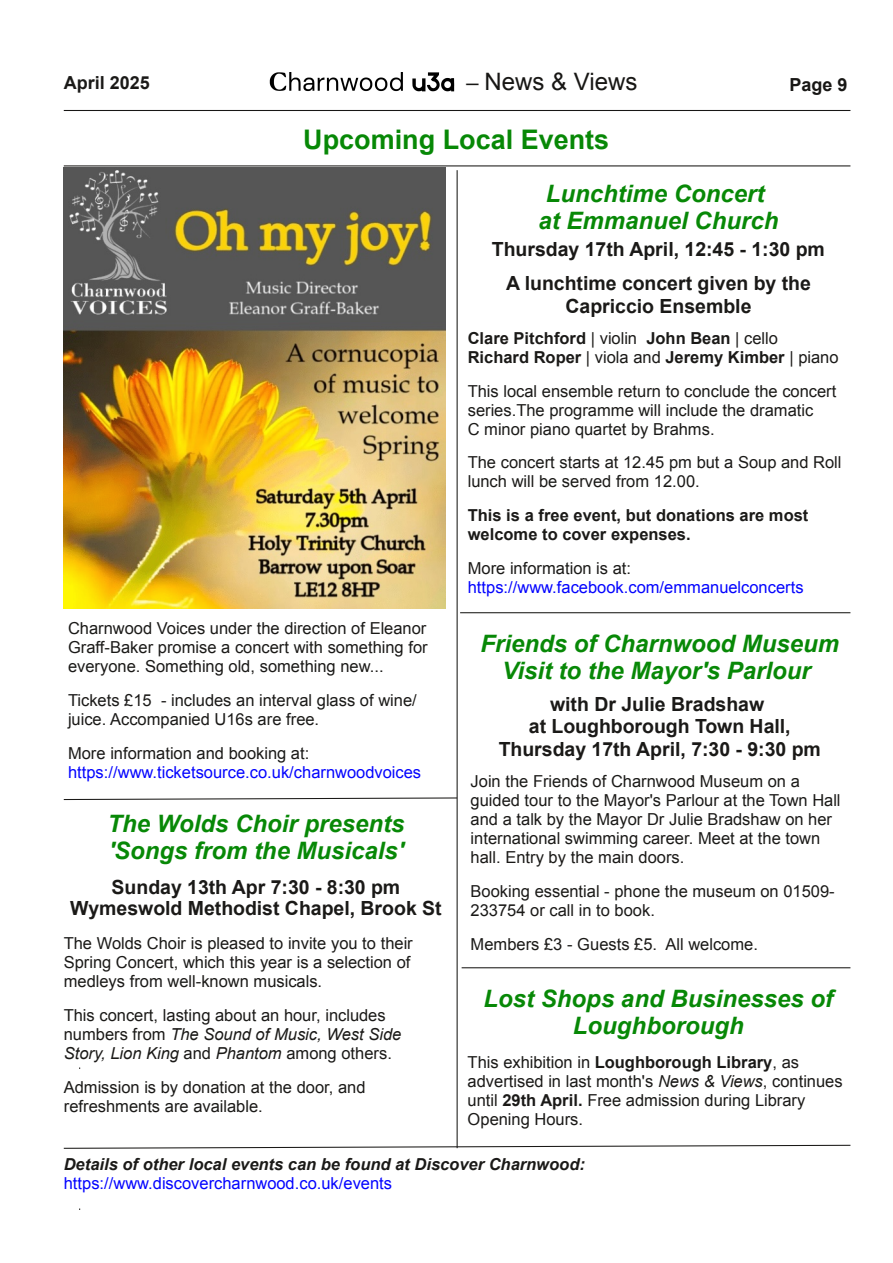
<style>
.page{position:relative;width:893px;height:1263px;background:#fff}
.page>*{position:absolute;margin:0;border:0;box-sizing:border-box;transform-origin:0 0}
.t1{font:700 27px "Arial";color:#058704}
.t2{font:italic 700 24px/27px "Arial";color:#058704;text-align:center}
.t3{font:24px "Arial";letter-spacing:.005em;color:#181715}
.t4{font:700 19.5px/22.5px "Arial";color:#181715;text-align:center}
.t5{font:700 18px "Arial";color:#181715}
.t6{font:16.5px/18.9px "Arial";color:#181715}
.t7{font:700 16.5px/18.9px "Arial";color:#181715}
.t8{font:16.5px "Arial";color:#00f}
.t9{font:italic 700 16.5px "Arial";color:#181715}
.s1{font-family:"Times New Roman";font-weight:700}
.s2{font-weight:400}
.s3{font-style:italic}
.s4{font-weight:700}
</style>
<div class="page">
<hr style="left:64px;top:110px;width:786px;height:1px;background:#181715">
<hr style="left:64px;top:165px;width:786px;height:1px;background:#181715">
<hr style="left:462px;top:967px;width:388px;height:1px;background:#181715">
<hr style="left:457px;top:170px;width:1px;height:978px;background:#181715">
<svg style="left:63px;top:797px;width:395px;height:3px"></svg>
<img style="left:64px;top:167px;width:382px;height:441px">
<hr style="left:460px;top:612px;width:390px;height:1px;background:#181715">
<svg style="left:63px;top:1144px;width:788px;height:5px"></svg>
<img style="left:269px;top:72px;width:186px;height:20px">
<p class="t5" style="left:64px;top:72px;width:88px">April 2025</p>
<h2 class="t3" style="left:466px;top:68px;width:173px"><span class="s1">–</span> News &amp; Views</h2>
<h1 class="t1" style="left:303px;top:125px;width:308px">Upcoming Local Events</h1>
<p class="t5" style="left:789px;top:75px;width:60px">Page 9</p>
<h2 class="t2" style="left:538px;top:180px;width:241px">Lunchtime Concert at Emmanuel Church</h2>
<p class="t4" style="left:492px;top:232px;width:334px;line-height:34.5px">Thursday 17th April, 12:45 - 1:30 pm<br>A lunchtime concert given by the</p>
<p class="t4" style="left:565px;top:295px;width:188px">Capriccio Ensemble</p>
<p class="t7" style="left:468px;top:328px;width:372px">Clare Pitchford <span class="s2">| violin</span> John Bean <span class="s2">| cello<br></span>Richard Roper <span class="s2">| viola and</span> Jeremy Kimber <span class="s2">| piano</span></p>
<p class="t6" style="left:468px;top:381px;width:370px">This local ensemble return to conclude the concert series.The programme will include the dramatic<br>C minor piano quartet by Brahms.</p>
<p class="t6" style="left:468px;top:453px;width:375px">The concert starts at 12.45 pm but a Soup and Roll lunch will be served from 12.00.</p>
<p class="t7" style="left:468px;top:506px;width:342px">This is a free event, but donations are most welcome to cover expenses.</p>
<p class="t6" style="left:468px;top:559px;width:165px">More information is at:</p>
<p class="t8" style="left:468px;top:578px;width:337px">https://www.facebook.com/emmanuelconcerts</p>
<p class="t6" style="left:68px;top:618px;width:361px;text-align:justify">Charnwood Voices under the direction of Eleanor Graff-Baker promise a concert with something for everyone. Something old, something new...</p>
<p class="t6" style="left:68px;top:690px;width:350px">Tickets £15 - includes an interval glass of wine/ juice. Accompanied U16s are free.</p>
<p class="t6" style="left:68px;top:743px;width:243px">More information and booking at:</p>
<p class="t8" style="left:68px;top:763px;width:355px">https://www.ticketsource.co.uk/charnwoodvoices</p>
<h2 class="t2" style="left:480px;top:630px;width:360px">Friends of Charnwood Museum<br>Visit to the Mayor's Parlour</h2>
<p class="t4" style="left:499px;top:693px;width:324px">with Dr Julie Bradshaw<br>at Loughborough Town Hall,<br>Thursday 17th April, 7:30 - 9:30 pm</p>
<p class="t6" style="left:471px;top:771px;width:371px">Join the Friends of Charnwood Museum on a guided tour to the Mayor's Parlour at the Town Hall and a talk by the Mayor Dr Julie Bradshaw on her international swimming career. Meet at the town hall. Entry by the main doors.</p>
<p class="t6" style="left:471px;top:881px;width:365px">Booking essential - phone the museum on 01509-<br>233754 or call in to book.</p>
<p class="t6" style="left:471px;top:934px;width:289px">Members £3 - Guests £5. All welcome.</p>
<h2 class="t2" style="left:108px;top:810px;width:298px;text-align:left">The Wolds Choir presents 'Songs from the Musicals'</h2>
<p class="t4" style="left:70px;top:877px;width:373px;line-height:20.7px">Sunday 13th Apr 7:30 - 8:30 pm<br>Wymeswold Methodist Chapel, Brook St</p>
<p class="t6" style="left:64px;top:934px;width:350px">The Wolds Choir is pleased to invite you to their<br>Spring Concert, which this year is a selection of medleys from well-known musicals.</p>
<p class="t6" style="left:64px;top:1006px;width:339px">This concert, lasting about an hour, includes numbers from <span class="s3">The Sound of Music, West Side<br>Story, Lion King</span> and <span class="s3">Phantom</span> among others.</p>
<p class="t6" style="left:64px;top:1077px;width:303px">Admission is by donation at the door, and refreshments are available.</p>
<h2 class="t2" style="left:484px;top:985px;width:351px">Lost Shops and Businesses of<br>Loughborough</h2>
<p class="t6" style="left:468px;top:1053px;width:376px">This exhibition in <span class="s4">Loughborough Library</span>, as advertised in last month's <span class="s3">News &amp; Views</span>, continues until <span class="s4">29th April.</span> Free admission during Library Opening Hours.</p>
<p class="t9" style="left:64px;top:1155px;width:523px">Details of other local events can be found at Discover Charnwood:</p>
<p class="t8" style="left:64px;top:1174px;width:330px">https://www.discovercharnwood.co.uk/events</p>
</div>
